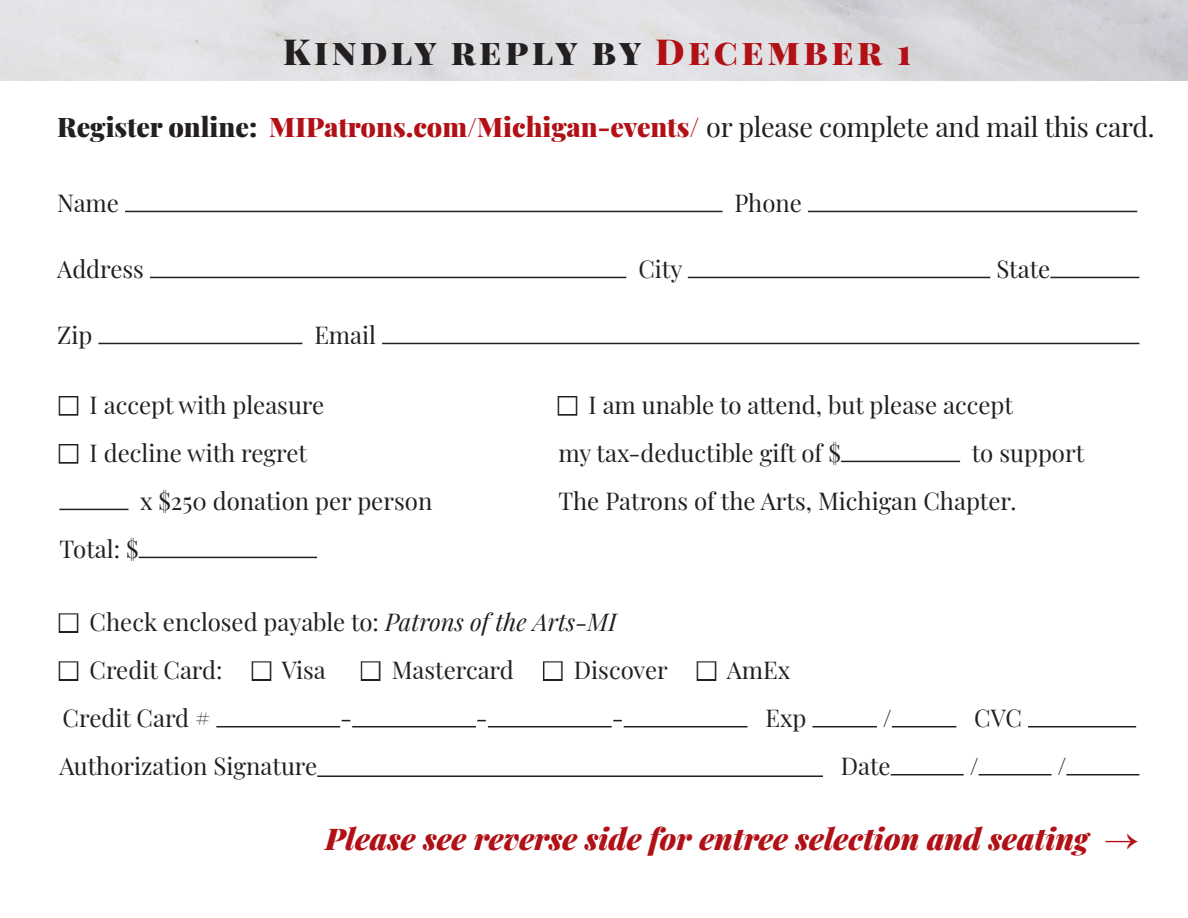
<style>
.page{position:relative;width:1188px;height:918px;background:#fff}
.page>*{position:absolute;margin:0;border:0;box-sizing:border-box;transform-origin:0 0}
.t1{font:900 36px "Playfair Display";letter-spacing:.1em;color:#231f20}
.t2{font:italic 900 30px "Playfair Display";color:#b11116}
.t3{font:27px "Playfair Display";letter-spacing:-.01em;color:#231f20}
.t4{font:24px/48px "Playfair Display";color:#231f20}
.s1{color:#b11116}
.s2{font-weight:900}
.s3{font-weight:900;color:#b11116}
.s4{font-style:italic}
</style>
<div class="page">
<hr style="left:59px;top:509px;width:70px;height:1px;background:#231f20">
<hr style="left:139px;top:557px;width:178px;height:1px;background:#231f20">
<hr style="left:216px;top:726px;width:124px;height:1px;background:#231f20">
<hr style="left:352px;top:726px;width:124px;height:1px;background:#231f20">
<hr style="left:488px;top:726px;width:124px;height:1px;background:#231f20">
<hr style="left:624px;top:726px;width:124px;height:1px;background:#231f20">
<hr style="left:812px;top:726px;width:65px;height:1px;background:#231f20">
<hr style="left:892px;top:726px;width:64px;height:1px;background:#231f20">
<hr style="left:1028px;top:726px;width:108px;height:1px;background:#231f20">
<hr style="left:317px;top:775px;width:506px;height:2px;background:#231f20">
<hr style="left:891px;top:774px;width:73px;height:1px;background:#231f20">
<hr style="left:979px;top:774px;width:73px;height:1px;background:#231f20">
<hr style="left:1066px;top:774px;width:73px;height:1px;background:#231f20">
<hr style="left:125px;top:211px;width:598px;height:1px;background:#231f20">
<hr style="left:808px;top:211px;width:329px;height:1px;background:#231f20">
<hr style="left:150px;top:277px;width:476px;height:1px;background:#231f20">
<hr style="left:688px;top:277px;width:302px;height:1px;background:#231f20">
<hr style="left:1050px;top:277px;width:89px;height:1px;background:#231f20">
<hr style="left:98px;top:343px;width:204px;height:1px;background:#231f20">
<hr style="left:382px;top:343px;width:757px;height:1px;background:#231f20">
<hr style="left:841px;top:461px;width:119px;height:1px;background:#231f20">
<p class="t1" style="left:283px;top:23px;width:629px">Kindly reply by <span class="s1">December 1</span></p>
<p class="t3" style="left:57px;top:106px;width:1099px"><span class="s2">Register online:</span> <span class="s3">MIPatrons.com/Michigan-events</span><span class="s1">/</span> or please complete and mail this card.</p>
<p class="t4" style="left:57px;top:177px;width:63px">Name</p>
<p class="t4" style="left:734px;top:177px;width:69px">Phone</p>
<p class="t4" style="left:57px;top:243px;width:88px">Address</p>
<p class="t4" style="left:638px;top:243px;width:46px">City</p>
<p class="t4" style="left:996px;top:243px;width:56px">State</p>
<p class="t4" style="left:57px;top:309px;width:37px">Zip</p>
<p class="t4" style="left:314px;top:309px;width:63px">Email</p>
<p class="t4" style="left:59px;top:379px;width:266px">■ I accept with pleasure</p>
<p class="t4" style="left:59px;top:427px;width:249px">■ I decline with regret</p>
<p class="t4" style="left:140px;top:475px;width:294px">x $250 donation per person</p>
<p class="t4" style="left:59px;top:523px;width:81px">Total: $</p>
<p class="t4" style="left:558px;top:379px;width:456px">■ I am unable to attend, but please accept</p>
<p class="t4" style="left:558px;top:427px;width:284px">my tax-deductible gift of $</p>
<p class="t4" style="left:558px;top:427px;width:527px;text-indent:413px">to support<br>The Patrons of the Arts, Michigan Chapter.</p>
<p class="t4" style="left:59px;top:597px;width:559px">■ Check enclosed payable to: <span class="s4">Patrons of the Arts-MI</span></p>
<p class="t4" style="left:59px;top:645px;width:268px">■ Credit Card: ■ Visa</p>
<p class="t4" style="left:362px;top:645px;width:430px">■ Mastercard ■ Discover ■ AmEx</p>
<p class="t4" style="left:63px;top:693px;width:149px">Credit Card #</p>
<p class="t4" style="left:340px;top:693px;width:13px">-</p>
<p class="t4" style="left:476px;top:693px;width:13px">-</p>
<p class="t4" style="left:612px;top:693px;width:13px">-</p>
<p class="t4" style="left:765px;top:693px;width:43px">Exp</p>
<p class="t4" style="left:883px;top:693px;width:10px">/</p>
<p class="t4" style="left:974px;top:693px;width:49px">CVC</p>
<p class="t4" style="left:59px;top:741px;width:259px">Authorization Signature</p>
<p class="t4" style="left:841px;top:741px;width:51px">Date</p>
<p class="t4" style="left:970px;top:741px;width:10px">/</p>
<p class="t4" style="left:1058px;top:741px;width:10px">/</p>
<p class="t2" style="left:325px;top:814px;width:816px">Please see reverse side for entree selection and seating →</p>
</div>
